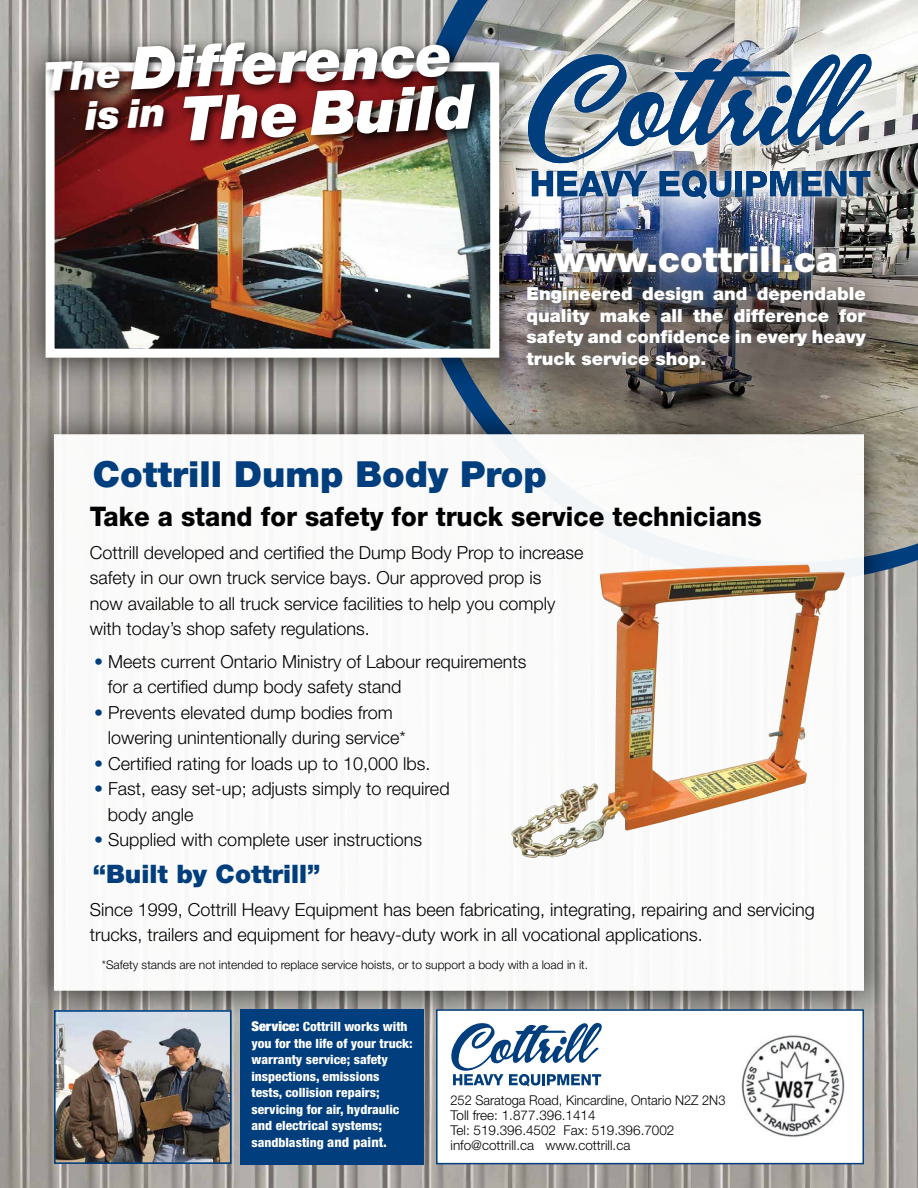
<style>
.page{position:relative;width:918px;height:1188px;background:#fff}
.page>*{position:absolute;margin:0;border:0;box-sizing:border-box;transform-origin:0 0}
.t1{font:italic 900 61.5px "Helvetica Neue";color:#fff}
.t2{font:italic 900 59.1px "Helvetica Neue";color:#fff}
.t3{font:italic 900 39.9px/41px "Helvetica Neue";color:#fff}
.t4{font:900 36px "Helvetica Neue";color:#003e7e}
.t5{font:900 36px "Helvetica Neue";color:#fff}
.t6{font:800 27px "Helvetica Neue";color:#000;scale:.95 1}
.t7{font:900 25.5px "Helvetica Neue";color:#003e7e}
.t8{font:300 18px/25.5px "Helvetica Neue";color:#000}
.t9{font:900 18px/21.6px "Helvetica Neue";color:#fff;text-align:justify}
.t10{font:300 13.5px/15px "Helvetica Neue";color:#000;scale:.95 1}
.t11{font:800 condensed 12.75px/16.5px "Helvetica Neue";color:#fff;scale:1.06 1}
.t12{font:300 12px "Helvetica Neue";color:#000}
.s1{color:#003e7e}
.s2{font-weight:900;font-stretch:expanded;font-size:13.5px}
.s3{font-size:13.5px}
</style>
<div class="page">
<img style="left:0;top:0;width:317px;height:1188px">
<img style="left:317px;top:0;width:331px;height:1188px">
<img style="left:648px;top:582px;width:270px;height:606px">
<img style="left:405px;top:0;width:513px;height:582px">
<div style="left:507px;top:33px;width:380px;height:182px;background:#fff;opacity:.62"></div>
<div style="left:521px;top:240px;width:353px;height:137px;background:#6b6c6b;opacity:.91"></div>
<div style="left:14px;top:31px;width:514px;height:356px;background:#000;opacity:.75"></div>
<img style="left:56px;top:72px;width:433px;height:276px">
<div style="left:46px;top:62px;width:453px;height:296px;border:9px solid #fff"></div>
<div style="left:41px;top:37px;width:443px;height:114px;background:#000;opacity:.75"></div>
<div style="left:22px;top:403px;width:871px;height:616px;background:#000;opacity:.75"></div>
<div style="left:54px;top:434px;width:810px;height:557px;background:#fff;border:6px solid #fff"></div>
<div style="left:436px;top:1009px;width:428px;height:155px;background:#fff;border:2px solid #003e7e"></div>
<img style="left:57px;top:1013px;width:172px;height:148px">
<div style="left:54px;top:1010px;width:178px;height:154px;border:2px solid #003e7e"></div>
<img style="left:741px;top:1035px;width:104px;height:102px">
<img style="left:531px;top:567px;width:193px;height:279px">
<svg style="left:451px;top:1023px;width:151px;height:63px"></svg>
<div style="left:241px;top:1010px;width:183px;height:155px;background:#003e7e"></div>
<svg style="left:528px;top:54px;width:344px;height:145px"></svg>
<h2 class="t2" style="left:129px;top:33px;width:323px;rotate:-3deg">Difference</h2>
<h3 class="t3" style="left:82px;top:54px;width:82px;text-indent:-39px;rotate:-3deg">The is in</h3>
<h1 class="t1" style="left:180px;top:80px;width:295px;rotate:-2deg">The Build</h1>
<h3 class="t5" style="left:554px;top:237px;width:286px">www.cottrill.ca</h3>
<p class="t9" style="left:526px;top:283px;width:341px">Engineered design and dependable quality make all the difference for safety and confidence in every heavy truck service shop.</p>
<h3 class="t4" style="left:93px;top:453px;width:456px">Cottrill Dump Body Prop</h3>
<h3 class="t6" style="left:90px;top:501px;width:709px">Take a stand for safety for truck service technicians</h3>
<p class="t8" style="left:90px;top:539px;width:495px">Cottrill developed and certified the Dump Body Prop to increase safety in our own truck service bays. Our approved prop is<br>now available to all truck service facilities to help you comply with today’s shop safety regulations.</p>
<p class="t8" style="left:108px;top:648px;width:420px;text-indent:-14px"><span class="s1">•</span> Meets current Ontario Ministry of Labour requirements for a certified dump body safety stand</p>
<p class="t8" style="left:108px;top:699px;width:300px;text-indent:-14px"><span class="s1">•</span> Prevents elevated dump bodies from lowering unintentionally during service*</p>
<p class="t8" style="left:94px;top:750px;width:338px"><span class="s1">•</span> Certified rating for loads up to 10,000 lbs.</p>
<p class="t8" style="left:108px;top:775px;width:343px;text-indent:-14px"><span class="s1">•</span> Fast, easy set-up; adjusts simply to required body angle</p>
<p class="t8" style="left:94px;top:826px;width:329px"><span class="s1">•</span> Supplied with complete user instructions</p>
<h3 class="t7" style="left:93px;top:859px;width:229px">“Built by Cottrill”</h3>
<p class="t8" style="left:90px;top:896px;width:726px">Since 1999, Cottrill Heavy Equipment has been fabricating, integrating, repairing and servicing trucks, trailers and equipment for heavy-duty work in all vocational applications.</p>
<p class="t12" style="left:102px;top:957px;width:488px">*Safety stands are not intended to replace service hoists, or to support a body with a load in it.</p>
<p class="t11" style="left:251px;top:1018px;width:154px"><span class="s2">Service:</span> Cottrill works with you for the life of your truck: warranty service; safety inspections, emissions tests, collision repairs; servicing for air, hydraulic and electrical systems; sandblasting <span class="s3">and paint.</span></p>
<p class="t10" style="left:451px;top:1092px;width:291px">252 Saratoga Road, Kincardine, Ontario N2Z 2N3<br>Toll free: 1.877.396.1414<br>Tel: 519.396.4502 Fax: 519.396.7002 info@cottrill.ca www.cottrill.ca</p>
</div>
